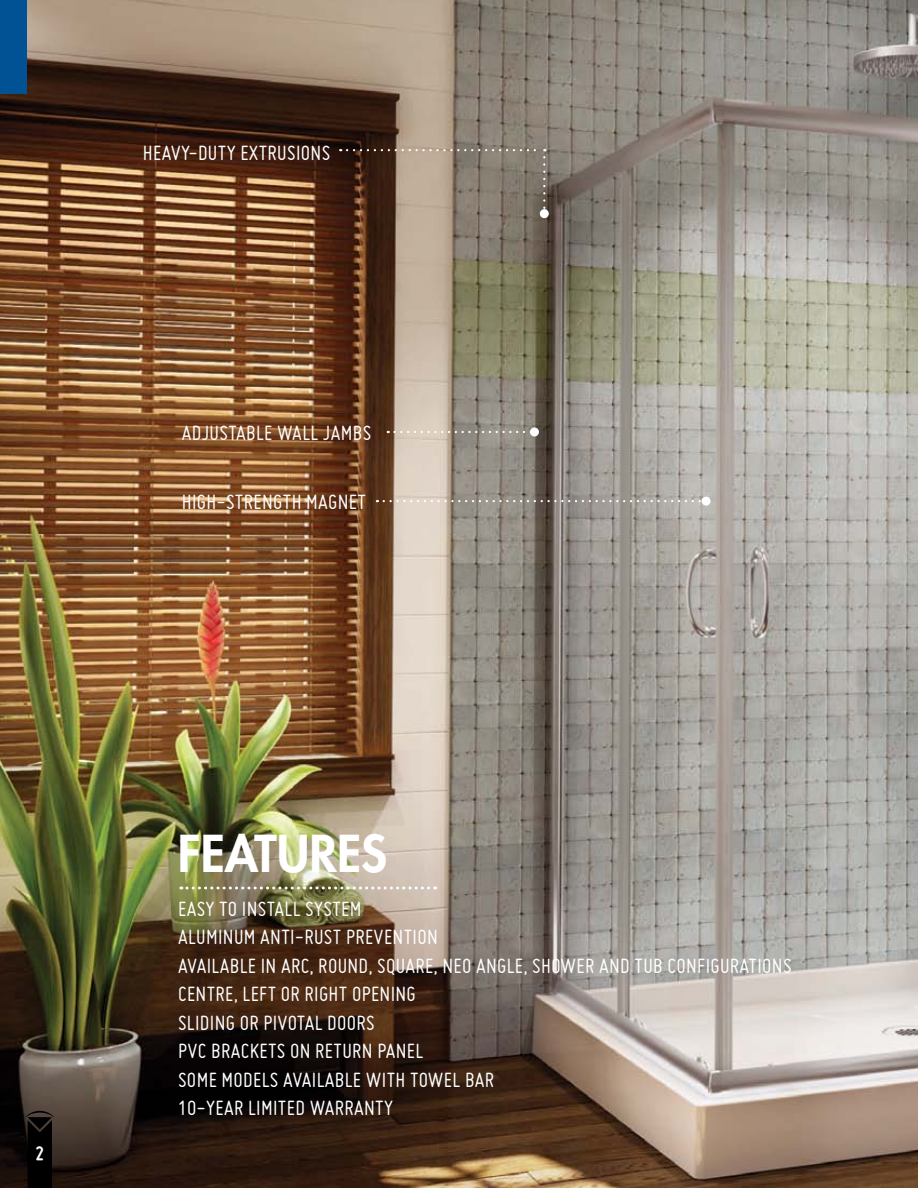
<style>
.page{position:relative;width:918px;height:1188px;background:#fff}
.page>*{position:absolute;margin:0;border:0;box-sizing:border-box;transform-origin:0 0}
.t1{font:800 49.5px "Futura Std";color:#fff}
.t2{font:22.5px/28.5px "Miso";letter-spacing:.015em;color:#fff}
.t3{font:700 21px "Miso";color:#fff}
</style>
<div class="page">
<img style="left:0;top:0;width:918px;height:1188px">
<svg style="left:25px;top:1111px;width:29px;height:77px"></svg>
<div style="left:0;top:0;width:27px;height:94px;background:#005295"></div>
<svg style="left:181px;top:886px;width:255px;height:4px"></svg>
<svg style="left:347px;top:149px;width:198px;height:2px"></svg>
<svg style="left:543px;top:157px;width:2px;height:52px"></svg>
<div style="left:540px;top:209px;width:9px;height:9px;background:#fff;border-radius:50%"></div>
<svg style="left:388px;top:431px;width:142px;height:2px"></svg>
<div style="left:530px;top:428px;width:9px;height:8px;background:#fff;border-radius:50%"></div>
<svg style="left:384px;top:500px;width:318px;height:2px"></svg>
<div style="left:702px;top:497px;width:9px;height:9px;background:#fff;border-radius:50%"></div>
<p class="t2" style="left:143px;top:138px;width:189px">HEAVY-DUTY EXTRUSIONS</p>
<p class="t2" style="left:182px;top:419px;width:107px">ADJUSTABLE WALL</p>
<p class="t2" style="left:323px;top:419px;width:48px">JAM BS</p>
<p class="t2" style="left:182px;top:488px;width:186px">HIGH-STRENGTH MAGNET</p>
<p class="t3" style="left:36px;top:1141px;width:10px">2</p>
<h1 class="t1" style="left:178px;top:823px;width:211px">FEATURES</h1>
<p class="t2" style="left:178px;top:894px;width:10px">EASY</p>
<p class="t2" style="left:219px;top:894px;width:132px">TOINSTALL SYSTEM</p>
<p class="t2" style="left:178px;top:922px;width:11px">ALUMINUM</p>
<p class="t2" style="left:260px;top:922px;width:106px">ANTI-RUST PREVEN</p>
<p class="t2" style="left:178px;top:922px;width:615px;text-indent:226px">TION<br>AVAILABLE IN ARC, ROUND, SQUARE, NEO ANGLE, SHOWER AND TUB CONFIGURATIONS<br>CENTRE, LEFT OR RIGHT OPENING<br>SLIDING OR PIVOTAL DOORS<br>PVC BRACKETS ON RETURN PANEL<br>SOME MODELS AVAILABLE WITH TOWEL BAR<br>10-YEAR LIMITED WARRANTY</p>
</div>
